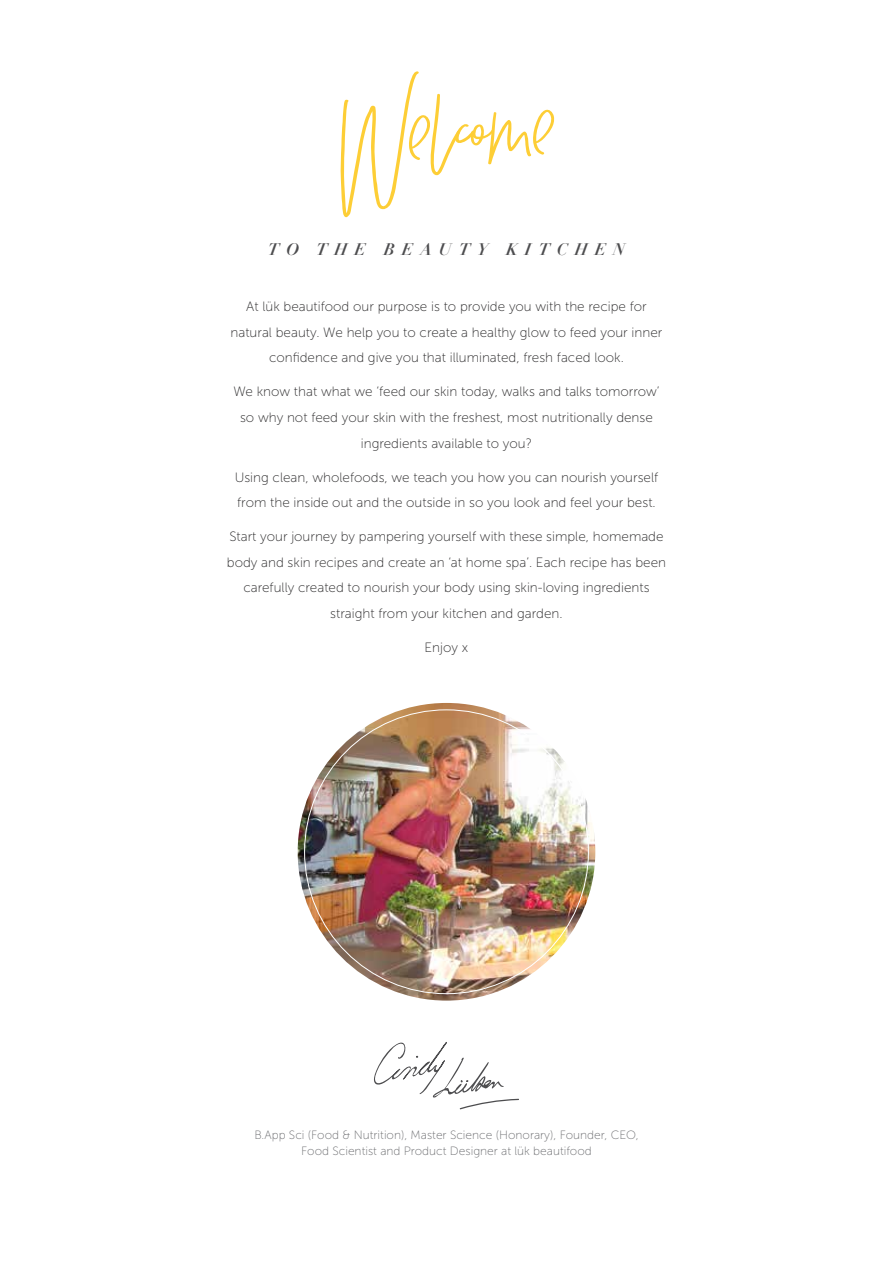
<style>
.page{position:relative;width:893px;height:1263px;background:#fff}
.page>*{position:absolute;margin:0;border:0;box-sizing:border-box;transform-origin:0 0}
.t1{font:148.05px "Crystal Sky";color:#fdce36}
.t2{font:italic 700 16.5px "Didot LT Std";letter-spacing:.425em;color:#4d4d4f}
.t3{font:13.5px/25.5px "Museo Sans 100";color:#292829;text-align:center}
.t4{font:12px/16.5px "Museo Sans 100";color:#6d6e71;text-align:center}
</style>
<div class="page">
<svg style="left:374px;top:1042px;width:145px;height:67px"></svg>
<img style="left:298px;top:703px;width:297px;height:297px;border-radius:149px">
<h1 class="t1" style="left:329px;top:28px;width:219px;rotate:-3deg">Welcome</h1>
<p class="t2" style="left:268px;top:239px;width:359px">TO THE BEAUTY KITCHEN</p>
<p class="t3" style="left:231px;top:294px;width:433px">At lük beautifood our purpose is to provide you with the recipe for natural beauty. We help you to create a healthy glow to feed your inner confidence and give you that illuminated, fresh faced look.</p>
<p class="t3" style="left:233px;top:379px;width:428px">We know that what we ‘feed our skin today, walks and talks tomorrow’ so why not feed your skin with the freshest, most nutritionally dense ingredients available to you?</p>
<p class="t3" style="left:235px;top:464px;width:425px;text-align:left">Using clean, wholefoods, we teach you how you can nourish yourself from the inside out and the outside in so you look and feel your best.</p>
<p class="t3" style="left:227px;top:524px;width:441px">Start your journey by pampering yourself with these simple, homemade body and skin recipes and create an ‘at home spa’. Each recipe has been carefully created to nourish your body using skin-loving ingredients straight from your kitchen and garden.</p>
<p class="t3" style="left:425px;top:634px;width:45px">Enjoy x</p>
<p class="t4" style="left:254px;top:1126px;width:386px">B.App Sci (Food &amp; Nutrition), Master Science (Honorary), Founder, CEO,<br>Food Scientist and Product Designer at lük beautifood</p>
</div>
